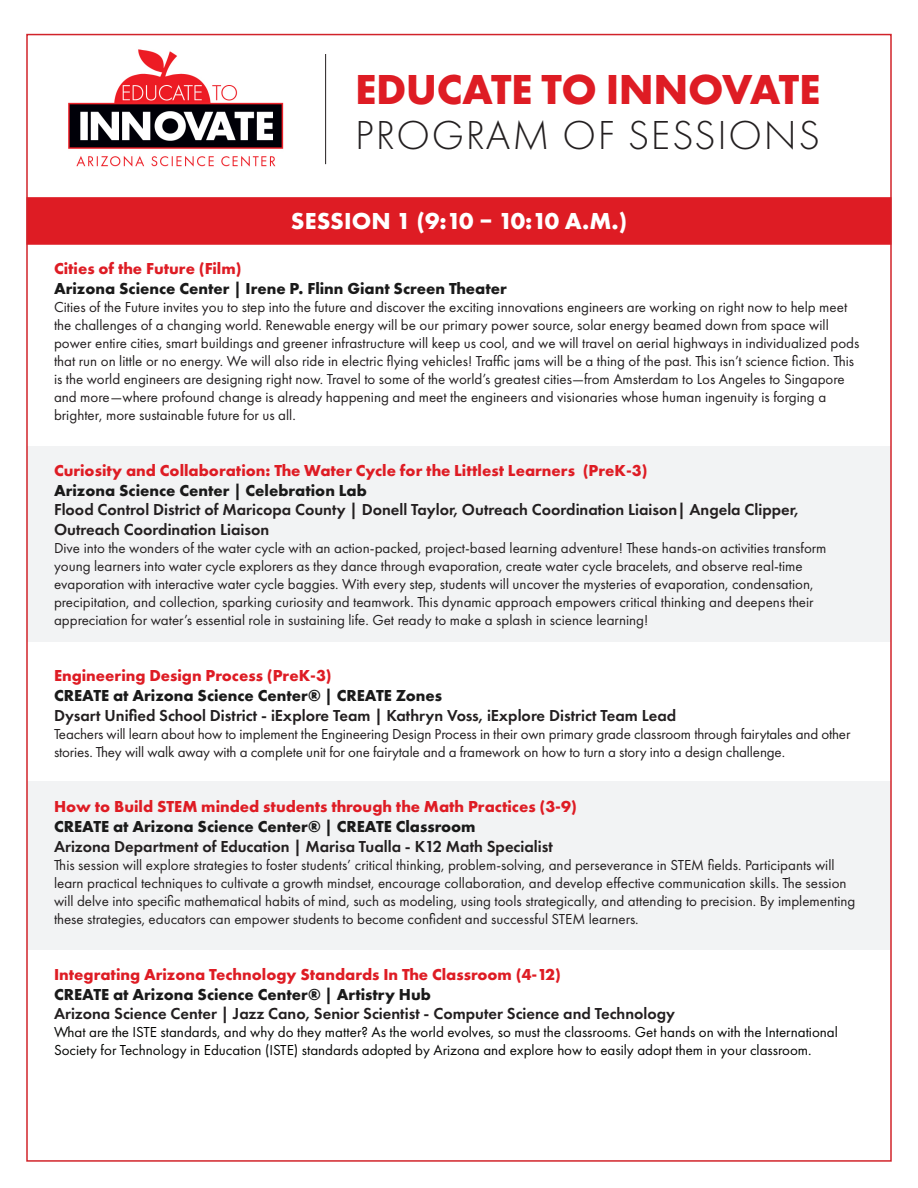
<style>
.page{position:relative;width:918px;height:1188px;background:#fff}
.page>*{position:absolute;margin:0;border:0;box-sizing:border-box;transform-origin:0 0}
.t1{font:700 43.5px "Futura PT";letter-spacing:-.01em;color:#de1c24}
.t2{font:300 42px "Futura PT";letter-spacing:.04em;color:#231f20}
.t3{font:700 24px "Futura PT";letter-spacing:.01em;color:#fff}
.t4{font:600 16.5px/19.8px "Futura PT";color:#231f20}
.t5{font:700 16.5px "Futura PT";color:#de1c24}
.t6{font:700 16.5px "Futura PT";color:#1a1a1a}
.t7{font:15px/18px "Futura PT";color:#231f20}
.t8{font:15px/18px "Futura PT";color:#040503}
</style>
<div class="page">
<img style="left:68px;top:49px;width:216px;height:118px">
<div style="left:27px;top:446px;width:864px;height:196px;background:#f2f3f4"></div>
<div style="left:27px;top:781px;width:864px;height:168px;background:#f2f3f4"></div>
<div style="left:27px;top:198px;width:864px;height:46px;background:#de1c24"></div>
<hr style="left:325px;top:54px;width:1px;height:110px;background:#231f20">
<p class="t1" style="left:355px;top:61px;width:467px">EDUCATE TO INNOVATE</p>
<p class="t2" style="left:355px;top:111px;width:466px">PROGRAM OF SESSIONS</p>
<p class="t3" style="left:291px;top:206px;width:338px">SESSION 1 (9:10 – 10:10 A.M.)</p>
<p class="t5" style="left:54px;top:258px;width:189px">Cities of the Future (Film)</p>
<p class="t6" style="left:54px;top:278px;width:454px">Arizona Science Center | Irene P. Flinn Giant Screen Theater</p>
<p class="t7" style="left:54px;top:298px;width:807px">Cities of the Future invites you to step into the future and discover the exciting innovations engineers are working on right now to help meet the challenges of a changing world. Renewable energy will be our primary power source, solar energy beamed down from space will power entire cities, smart buildings and greener infrastructure will keep us cool, and we will travel on aerial highways in individualized pods that run on little or no energy. We will also ride in electric flying vehicles! Traffic jams will be a thing of the past. This isn’t science fiction. This is the world engineers are designing right now. Travel to some of the world’s greatest cities—from Amsterdam to Los Angeles to Singapore and more—where profound change is already happening and meet the engineers and visionaries whose human ingenuity is forging a brighter, more sustainable future for us all.</p>
<p class="t5" style="left:54px;top:460px;width:595px">Curiosity and Collaboration: The Water Cycle for the Littlest Learners (PreK-3)</p>
<p class="t6" style="left:54px;top:479px;width:314px">Arizona Science Center | Celebration Lab</p>
<p class="t4" style="left:54px;top:500px;width:746px">Flood Control District of Maricopa County | Donell Taylor, Outreach Coordination Liaison| Angela Clipper,<br>Outreach Coordination Liaison</p>
<p class="t7" style="left:54px;top:539px;width:774px">Dive into the wonders of the water cycle with an action-packed, project-based learning adventure! These hands-on activities transform young learners into water cycle explorers as they dance through evaporation, create water cycle bracelets, and observe real-time evaporation with interactive water cycle baggies. With every step, students will uncover the mysteries of evaporation, condensation, precipitation, and collection, sparking curiosity and teamwork. This dynamic approach empowers critical thinking and deepens their appreciation for water’s essential role in sustaining life. Get ready to make a splash in science learning!</p>
<p class="t5" style="left:54px;top:665px;width:279px">Engineering Design Process (PreK-3)</p>
<p class="t6" style="left:54px;top:685px;width:390px">CREATE at Arizona Science Center® | CREATE Zones</p>
<p class="t4" style="left:54px;top:705px;width:624px">Dysart Unified School District - iExplore Team | Kathryn Voss, iExplore District Team Lead</p>
<p class="t7" style="left:54px;top:724px;width:798px">Teachers will learn about how to implement the Engineering Design Process in their own primary grade classroom through fairytales and other stories. They will walk away with a complete unit for one fairytale and a framework on how to turn a story into a design challenge.</p>
<p class="t5" style="left:54px;top:796px;width:524px">How to Build STEM minded students through the Math Practices (3-9)</p>
<p class="t6" style="left:54px;top:816px;width:423px">CREATE at Arizona Science Center® | CREATE Classroom</p>
<p class="t4" style="left:54px;top:836px;width:500px">Arizona Department of Education | Marisa Tualla - K12 Math Specialist</p>
<p class="t7" style="left:54px;top:856px;width:803px">This session will explore strategies to foster students’ critical thinking, problem-solving, and perseverance in STEM fields. Participants will learn practical techniques to cultivate a growth mindset, encourage collaboration, and develop effective communication skills. The session will delve into specific mathematical habits of mind, such as modeling, using tools strategically, and attending to precision. By implementing these strategies, educators can empower students to become confident and successful STEM learners.</p>
<p class="t5" style="left:54px;top:964px;width:509px">Integrating Arizona Technology Standards In The Classroom (4-12)</p>
<p class="t6" style="left:54px;top:983px;width:379px">CREATE at Arizona Science Center® | Artistry Hub</p>
<p class="t4" style="left:54px;top:1004px;width:623px">Arizona Science Center | Jazz Cano, Senior Scientist - Computer Science and Technology</p>
<p class="t8" style="left:54px;top:1023px;width:785px">What are the ISTE standards, and why do they matter? As the world evolves, so must the classrooms. Get hands on with the International<br>Society for Technology in Education (ISTE) standards adopted by Arizona and explore how to easily adopt them in your classroom.</p>
</div>
